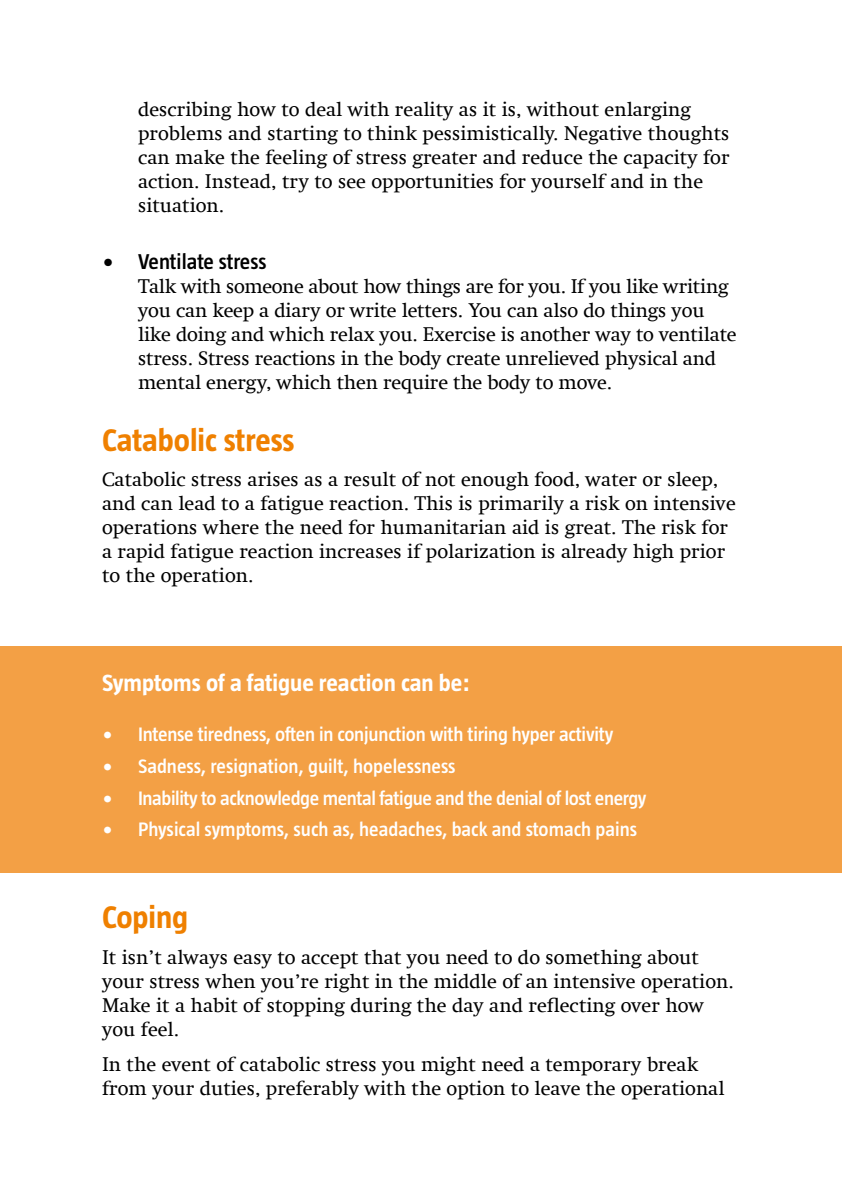
<style>
.page{position:relative;width:842px;height:1191px;background:#fff}
.page>*{position:absolute;margin:0;border:0;box-sizing:border-box;transform-origin:0 0}
.t1{font:700 32px "Taz";color:#ef8000}
.t2{font:700 24px "Taz";color:#fff}
.t3{font:600 22px "Taz";color:#000}
.t4{font:20px/24px "Swift Com";color:#000}
.t5{font:600 20px "Taz";letter-spacing:-.01em;color:#fff}
</style>
<div class="page">
<div style="left:0;top:646px;width:842px;height:227px;background:#f3a045"></div>
<p class="t4" style="left:138px;top:98px;width:593px">describing how to deal with reality as it is, without enlarging problems and starting to think pessimistically. Negative thoughts can make the feeling of stress greater and reduce the capacity for action. Instead, try to see opportunities for yourself and in the situation.</p>
<p class="t3" style="left:102px;top:249px;width:166px">• Ventilate stress</p>
<p class="t4" style="left:138px;top:274px;width:600px">Talk with someone about how things are for you. If you like writing you can keep a diary or write letters. You can also do things you like doing and which relax you. Exercise is another way to ventilate stress. Stress reactions in the body create unrelieved physical and mental energy, which then require the body to move.</p>
<h1 class="t1" style="left:102px;top:422px;width:194px">Catabolic stress</h1>
<p class="t4" style="left:102px;top:467px;width:635px">Catabolic stress arises as a result of not enough food, water or sleep, and can lead to a fatigue reaction. This is primarily a risk on intensive operations where the need for humanitarian aid is great. The risk for a rapid fatigue reaction increases if polarization is already high prior to the operation.</p>
<p class="t2" style="left:102px;top:669px;width:369px">Symptoms of a fatigue reaction can be:</p>
<p class="t5" style="left:102px;top:722px;width:513px">• Intense tiredness, often in conjunction with tiring hyper activity</p>
<p class="t5" style="left:102px;top:754px;width:355px">• Sadness, resignation, guilt, hopelessness</p>
<p class="t5" style="left:102px;top:786px;width:546px">• Inability to acknowledge mental fatigue and the denial of lost energy</p>
<p class="t5" style="left:102px;top:818px;width:537px">• Physical symptoms, such as, headaches, back and stomach pains</p>
<h1 class="t1" style="left:102px;top:899px;width:88px">Coping</h1>
<p class="t4" style="left:102px;top:945px;width:633px">It isn’t always easy to accept that you need to do something about your stress when you’re right in the middle of an intensive operation.<br>Make it a habit of stopping during the day and reflecting over how you feel.</p>
<p class="t4" style="left:102px;top:1052px;width:624px">In the event of catabolic stress you might need a temporary break from your duties, preferably with the option to leave the operational</p>
</div>
